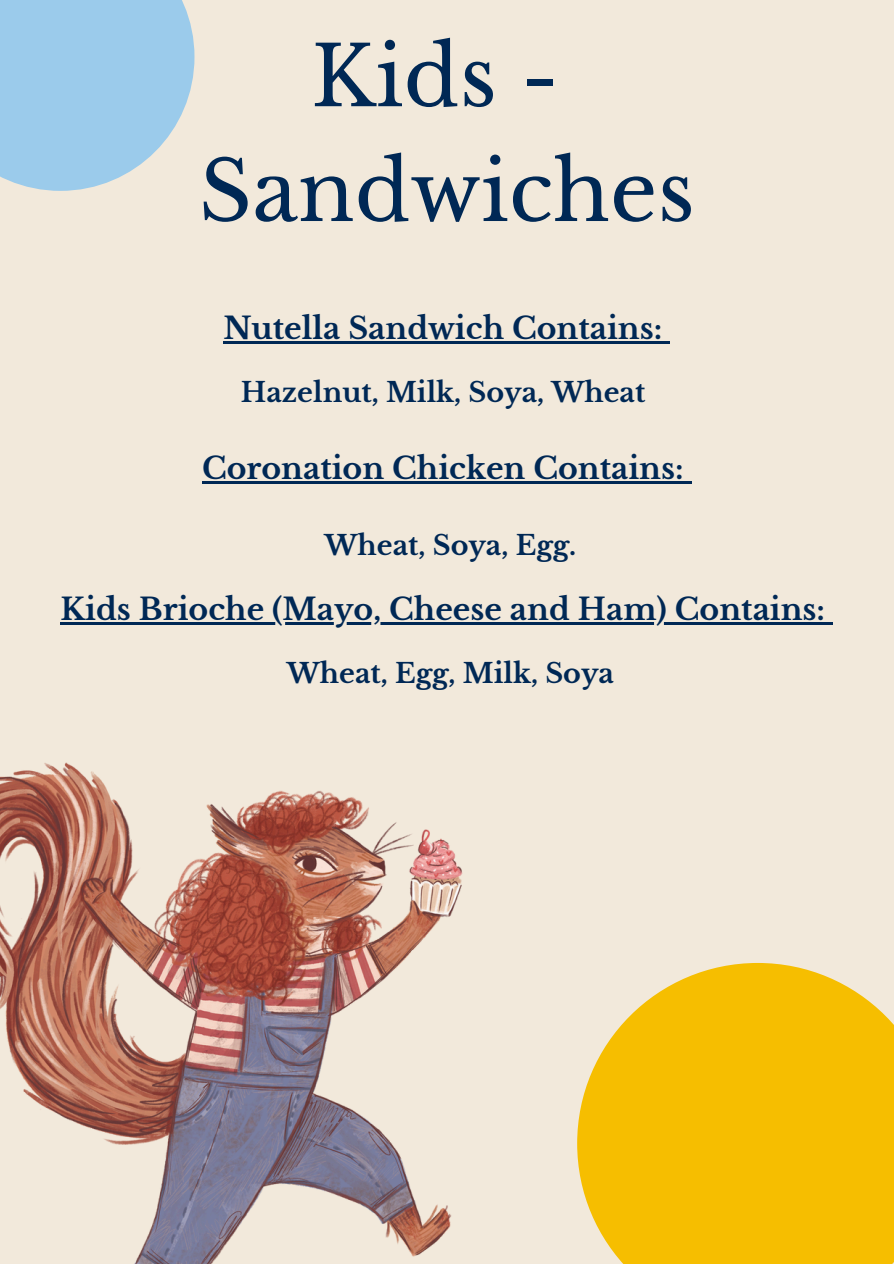
<style>
.page{position:relative;width:894px;height:1264px;background:#fff}
.page>*{position:absolute;margin:0;border:0;box-sizing:border-box;transform-origin:0 0}
.t1{font:82.5px/114.8px "Libre Baskerville";color:#002855;text-align:center}
.t2{font:700 30px "Libre Baskerville";color:#002855}
.t3{font:700 27px "Libre Baskerville";color:#002855}
</style>
<div class="page">
<div style="left:0;top:0;width:893px;height:1263px;background:#f2e9db"></div>
<img style="left:0;top:762px;width:463px;height:501px">
<svg style="left:577px;top:963px;width:316px;height:300px;background:#f5c31a"></svg>
<div style="left:0;top:0;width:194px;height:191px;background:#9bcbeb"></div>
<hr style="left:223px;top:341px;width:439px;height:2px;background:#002855">
<svg style="left:662px;top:341px;width:8px;height:2px"></svg>
<hr style="left:202px;top:481px;width:481px;height:3px;background:#002855">
<svg style="left:683px;top:481px;width:8px;height:3px"></svg>
<hr style="left:61px;top:622px;width:763px;height:2px;background:#002855">
<svg style="left:824px;top:622px;width:8px;height:2px"></svg>
<h1 class="t1" style="left:199px;top:20px;width:497px">Kids -<br>Sandwiches</h1>
<p class="t2" style="left:223px;top:309px;width:440px">Nutella Sandwich Contains:</p>
<p class="t3" style="left:241px;top:375px;width:406px">Hazelnut, Milk, Soya, Wheat</p>
<p class="t2" style="left:202px;top:450px;width:483px">Coronation Chicken Contains:</p>
<p class="t3" style="left:324px;top:528px;width:253px">Wheat, Soya, Egg.</p>
<p class="t2" style="left:61px;top:591px;width:765px">Kids Brioche (Mayo, Cheese and Ham) Contains:</p>
<p class="t3" style="left:287px;top:657px;width:328px">Wheat, Egg, Milk, Soya</p>
</div>
